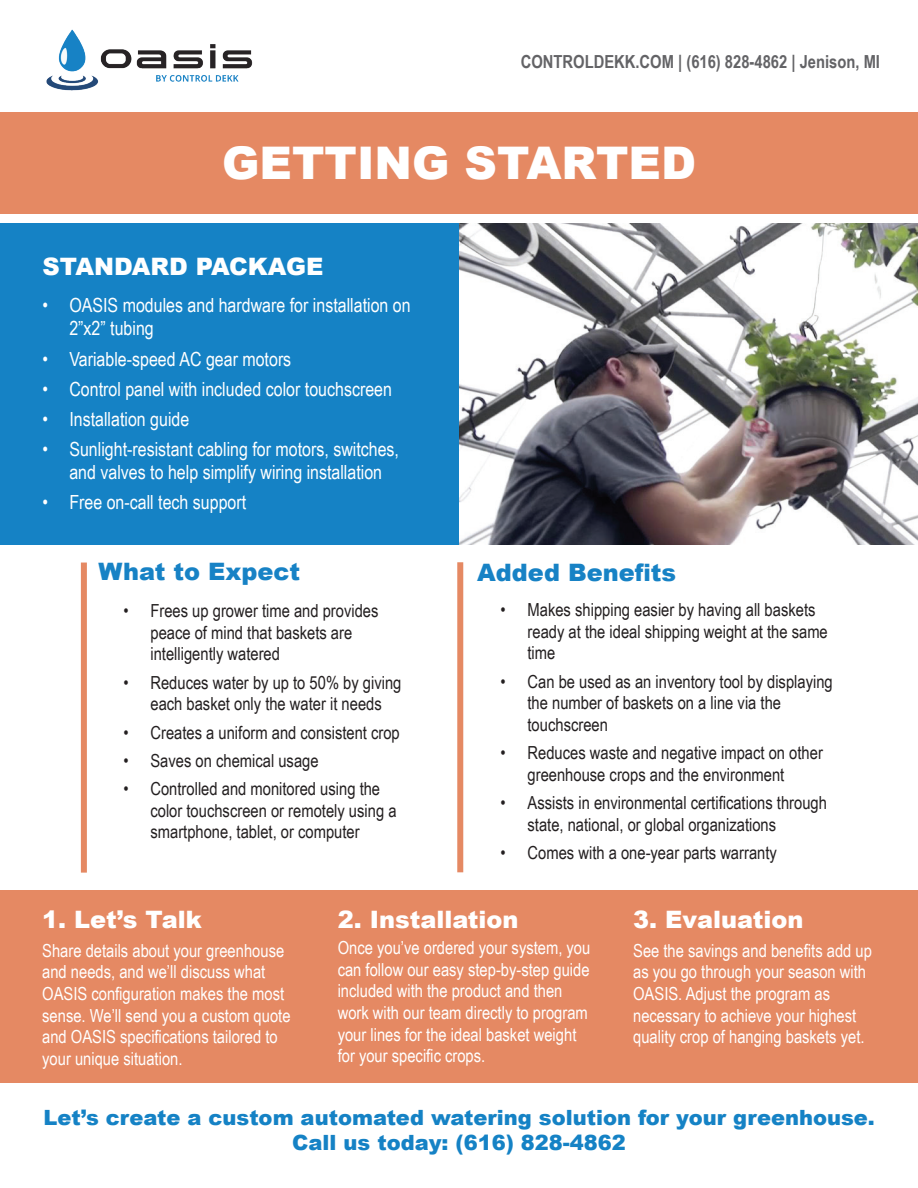
<style>
.page{position:relative;width:918px;height:1188px;background:#fff}
.page>*{position:absolute;margin:0;border:0;box-sizing:border-box;transform-origin:0 0}
.t1{font:900 45px "Arial";color:#fff}
.t2{font:900 24px "Arial";color:#fff}
.t3{font:900 24px "Arial";color:#1782c5}
.t4{font:900 21px/25.2px "Arial";color:#1582c5;text-align:center}
.t5{font:19.5px/23.4px "Arial Narrow";color:#fff}
.t6{font:18px/21.6px "Arial Narrow";color:#231f20}
.t7{font:18px/21.6px "Arial Narrow";color:#fff}
.t8{font:700 18px "Arial Narrow";color:#636366}
</style>
<div class="page">
<div style="left:0;top:112px;width:918px;height:102px;background:#e58963"></div>
<img style="left:459px;top:223px;width:459px;height:321px">
<div style="left:0;top:223px;width:459px;height:321px;background:#1582c5"></div>
<div style="left:0;top:891px;width:918px;height:192px;background:#e58963"></div>
<div style="left:81px;top:563px;width:6px;height:310px;background:#e58963"></div>
<div style="left:457px;top:562px;width:6px;height:310px;background:#e58963"></div>
<img style="left:46px;top:29px;width:207px;height:62px">
<p class="t8" style="left:521px;top:48px;width:361px">CONTROLDEKK.COM | (616) 828-4862 | Jenison, MI</p>
<h1 class="t1" style="left:222px;top:130px;width:476px">GETTING STARTED</h1>
<h2 class="t2" style="left:42px;top:249px;width:283px">STANDARD PACKAGE</h2>
<p class="t5" style="left:69px;top:293px;width:343px;text-indent:-27px">• OASIS modules and hardware for installation on<br>2”x2” tubing</p>
<p class="t5" style="left:42px;top:346px;width:250px">• Variable-speed AC gear motors</p>
<p class="t5" style="left:42px;top:376px;width:351px">• Control panel with included color touchscreen</p>
<p class="t5" style="left:42px;top:407px;width:149px">• Installation guide</p>
<p class="t5" style="left:42px;top:437px;width:358px;text-align:center">• Sunlight-resistant cabling for motors, switches, and valves to help simplify wiring installation</p>
<p class="t5" style="left:42px;top:490px;width:205px">• Free on-call tech support</p>
<h2 class="t3" style="left:98px;top:554px;width:203px">What to Expect</h2>
<h2 class="t3" style="left:477px;top:555px;width:200px">Added Benefits</h2>
<p class="t6" style="left:150px;top:599px;width:230px;text-indent:-27px">• Frees up grower time and provides peace of mind that baskets are intelligently watered</p>
<p class="t6" style="left:123px;top:671px;width:280px;text-align:center">• Reduces water by up to 50% by giving each basket only the water it needs</p>
<p class="t6" style="left:123px;top:721px;width:278px">• Creates a uniform and consistent crop</p>
<p class="t6" style="left:123px;top:749px;width:197px">• Saves on chemical usage</p>
<p class="t6" style="left:150px;top:777px;width:248px;text-indent:-27px">• Controlled and monitored using the color touchscreen or remotely using a smartphone, tablet, or computer</p>
<p class="t6" style="left:528px;top:598px;width:302px;text-indent:-27px">• Makes shipping easier by having all baskets ready at the ideal shipping weight at the same time</p>
<p class="t6" style="left:528px;top:670px;width:307px;text-indent:-27px">• Can be used as an inventory tool by displaying the number of baskets on a line via the touchscreen</p>
<p class="t6" style="left:528px;top:741px;width:297px;text-indent:-27px">• Reduces waste and negative impact on other greenhouse crops and the environment</p>
<p class="t6" style="left:528px;top:791px;width:301px;text-indent:-27px">• Assists in environmental certifications through state, national, or global organizations</p>
<p class="t6" style="left:501px;top:841px;width:278px">• Comes with a one-year parts warranty</p>
<h2 class="t2" style="left:42px;top:902px;width:161px">1. Let’s Talk</h2>
<h2 class="t2" style="left:633px;top:902px;width:172px">3. Evaluation</h2>
<p class="t7" style="left:42px;top:939px;width:250px">Share details about your greenhouse and needs, and we’ll discuss what OASIS configuration makes the most sense. We’ll send you a custom quote and OASIS specifications tailored to your unique situation.</p>
<h2 class="t2" style="left:338px;top:902px;width:182px">2. Installation</h2>
<p class="t7" style="left:338px;top:936px;width:254px">Once you’ve ordered your system, you can follow our easy step-by-step guide included with the product and then work with our team directly to program your lines for the ideal basket weight for your specific crops.</p>
<p class="t7" style="left:633px;top:939px;width:240px">See the savings and benefits add up as you go through your season with OASIS. Adjust the program as necessary to achieve your highest quality crop of hanging baskets yet.</p>
<p class="t4" style="left:43px;top:1104px;width:833px">Let’s create a custom automated watering solution for your greenhouse.<br>Call us today: (616) 828-4862</p>
</div>
